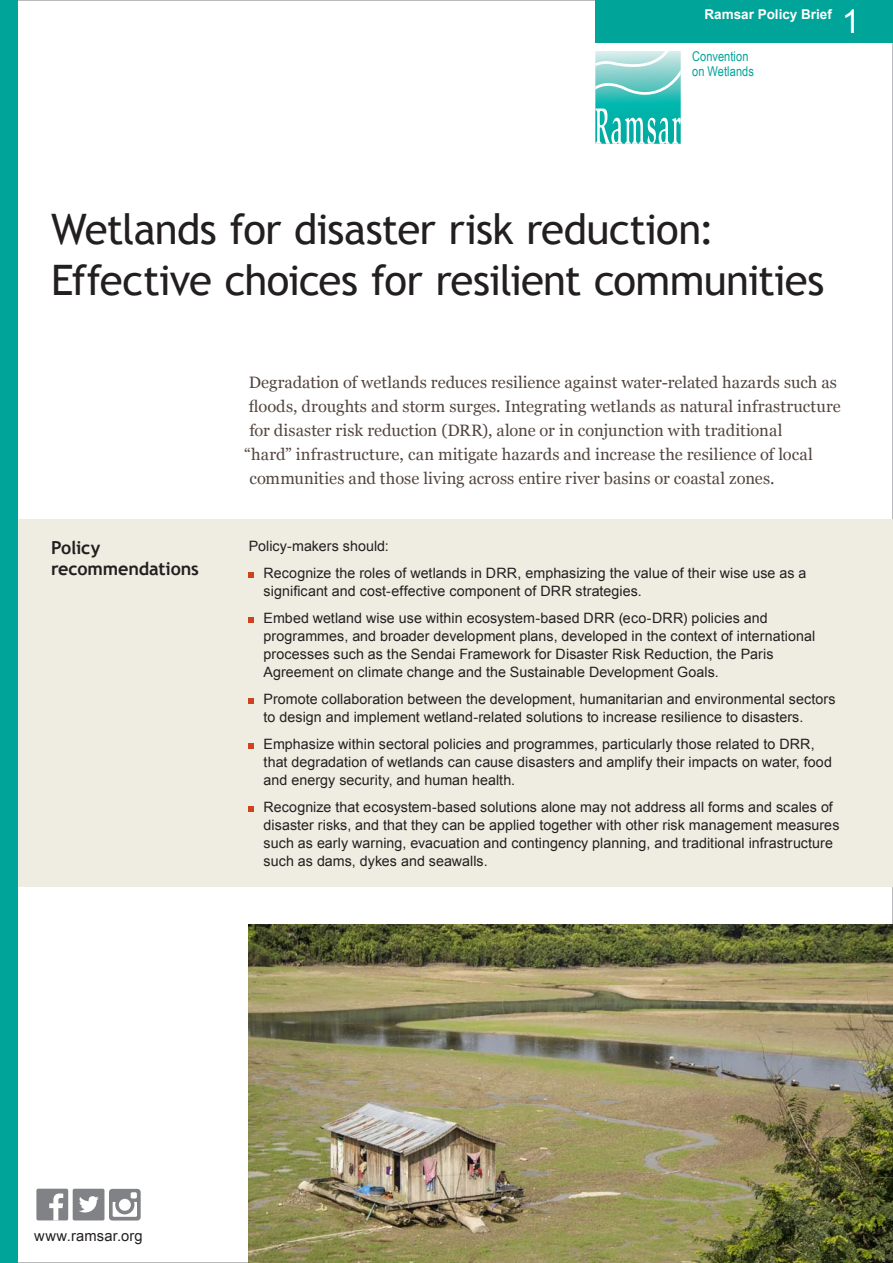
<style>
.page{position:relative;width:893px;height:1263px;background:#fff}
.page>*{position:absolute;margin:0;border:0;box-sizing:border-box;transform-origin:0 0}
.t1{font:42px/51px "Trebuchet MS";letter-spacing:-.02em;color:#231f20}
.t2{font:33px "Arial";color:#fff}
.t3{font:30px "Arial";color:#fff;scale:.9 1}
.t4{font:700 18px/21px "Trebuchet MS";letter-spacing:-.01em;color:#231f20}
.t5{font:16.5px "Georgia";letter-spacing:.005em;color:#544640}
.t6{font:14.7px "Arial";letter-spacing:.015em;color:#231f20}
.t7{font:14.25px/18px "Arial";letter-spacing:.005em;color:#231f20}
.t8{font:13.5px/15px "Arial Narrow";letter-spacing:.005em;color:#00a499}
.t9{font:13.5px "Arial";color:#fff;scale:.9 1}
.t10{font:700 13.5px "Arial";color:#fff}
</style>
<div class="page">
<div style="left:17px;top:519px;width:876px;height:368px;background:#efece2"></div>
<div style="left:0;top:0;width:17px;height:1263px;background:#00a499"></div>
<div style="left:595px;top:0;width:298px;height:43px;background:#00a499"></div>
<svg style="left:595px;top:51px;width:86px;height:93px;background:#69cec8"></svg>
<img style="left:249px;top:925px;width:644px;height:338px">
<svg style="left:249px;top:573px;width:5px;height:5px"></svg>
<svg style="left:249px;top:618px;width:5px;height:5px"></svg>
<svg style="left:249px;top:699px;width:5px;height:5px"></svg>
<svg style="left:249px;top:744px;width:5px;height:5px"></svg>
<svg style="left:249px;top:807px;width:5px;height:5px"></svg>
<div style="left:109px;top:1189px;width:32px;height:31px;background:#808285;border-radius:3px"></div>
<svg style="left:113px;top:1192px;width:24px;height:25px"></svg>
<div style="left:73px;top:1189px;width:31px;height:31px;background:#808285;border-radius:2px"></div>
<svg style="left:79px;top:1196px;width:20px;height:17px"></svg>
<div style="left:36px;top:1189px;width:32px;height:31px;background:#808285;border-radius:2px"></div>
<svg style="left:49px;top:1193px;width:14px;height:27px"></svg>
<p class="t10" style="left:704px;top:7px;width:129px">Ramsar Pol cy Brief</p>
<p class="t9" style="left:722px;top:8px;width:131px">Ramsar Briefing Note</p>
<p class="t8" style="left:692px;top:49px;width:63px">Convention on Wetlands</p>
<h2 class="t2" style="left:842px;top:3px;width:20px">1</h2>
<h3 class="t3" style="left:847px;top:5px;width:18px">7</h3>
<h1 class="t1" style="left:51px;top:204px;width:775px">Wetlands for disaster risk reduction:<br>Effective choices for resilient communities</h1>
<p class="t4" style="left:51px;top:537px;width:150px">Policy recommendations</p>
<p class="t5" style="left:249px;top:372px;width:590px">Degradation of wetlands reduces resilience against water-related hazards such as</p>
<p class="t5" style="left:249px;top:396px;width:593px">floods, droughts and storm surges. Integrating wetlands as natural infrastructure</p>
<p class="t5" style="left:249px;top:420px;width:535px">for disaster risk reduction (DRR), alone or in conjunction with traditional</p>
<p class="t5" style="left:244px;top:444px;width:570px">“hard” infrastructure, can mitigate hazards and increase the resilience of local</p>
<p class="t5" style="left:249px;top:468px;width:527px">communities and those living across entire river basins or coastal zones.</p>
<p class="t7" style="left:264px;top:532px;width:544px;line-height:27px;text-indent:-15px">Policy-makers should:<br>Recognize the roles of wetlands in DRR, emphasizing the value of their wise use as a</p>
<p class="t7" style="left:264px;top:577px;width:506px;line-height:27px">significant and cost-effective component of DRR strategies.<br>Embed wetland wise use within ecosystem-based DRR (eco-DRR) policies and</p>
<p class="t7" style="left:264px;top:627px;width:553px">programmes, and broader development plans, developed in the context of international processes such as the Sendai Framework for Disaster Risk Reduction, the Paris<br>Agreement on climate change and the Sustainable Development Goals.</p>
<p class="t7" style="left:264px;top:690px;width:573px">Promote collaboration between the development, humanitarian and environmental sectors to design and implement wetland-related solutions to increase resilience to disasters.</p>
<p class="t7" style="left:264px;top:735px;width:570px">Emphasize within sectoral policies and programmes, particularly those related to DRR, that degradation of wetlands can cause disasters and amplify their impacts on water, food and energy security, and human health.</p>
<p class="t7" style="left:264px;top:798px;width:577px">Recognize that ecosystem-based solutions alone may not address all forms and scales of disaster risks, and that they can be applied together with other risk management measures such as early warning, evacuation and contingency planning, and traditional infrastructure such as dams, dykes and seawalls.</p>
<p class="t6" style="left:34px;top:1228px;width:110px">www.ramsar.org</p>
</div>
